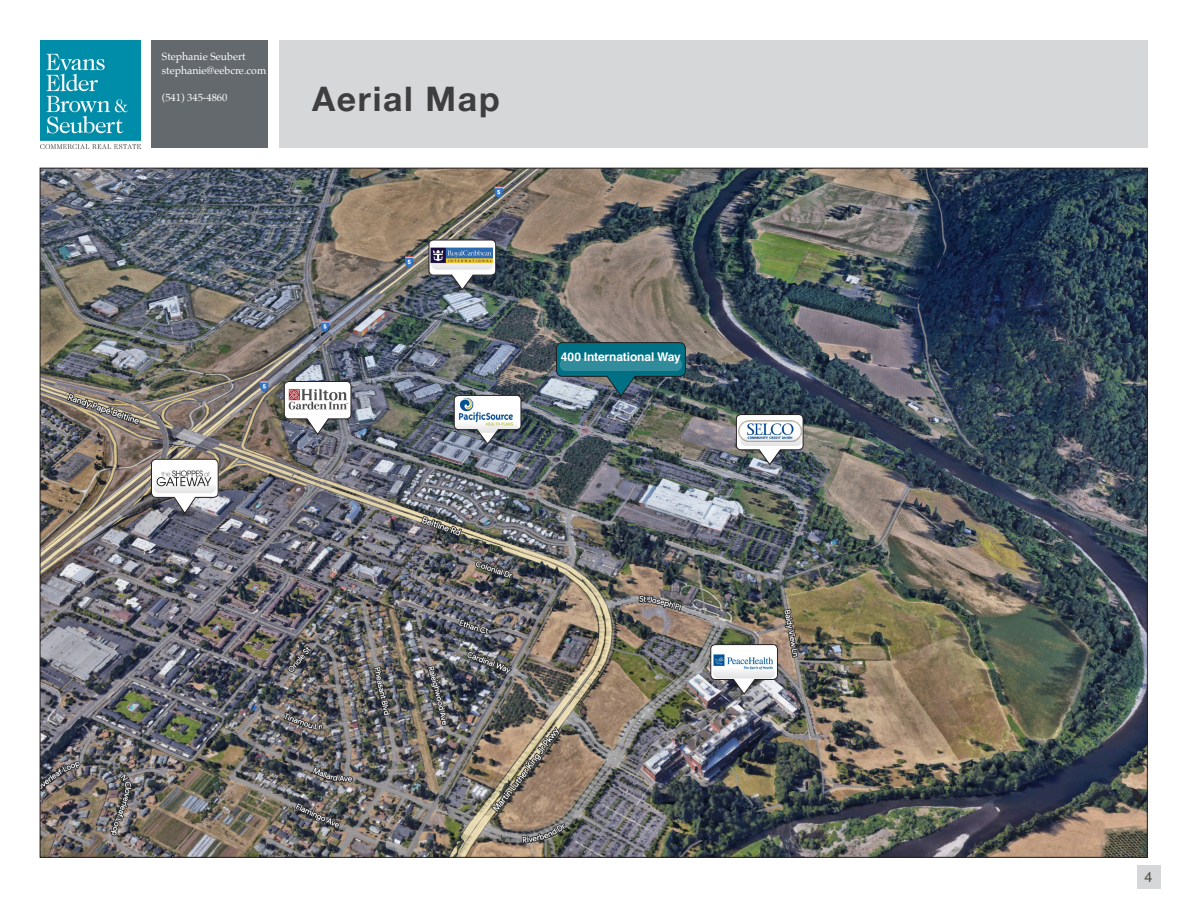
<style>
.page{position:relative;width:1188px;height:918px;background:#fff}
.page>*{position:absolute;margin:0;border:0;box-sizing:border-box;transform-origin:0 0}
.Page_Header{font:700 33.75px "Helvetica Neue";letter-spacing:.05em;color:#3e3e3f}
.t1{font:14.25px "Helvetica";color:#534f49}
.Paragraph{font:700 12px "Helvetica";letter-spacing:-.01em;color:#fff}
.t2{font:10.5px "Palatino";color:#fff}
</style>
<div class="page">
<div style="left:1137px;top:865px;width:23px;height:24px;background:#d6d7d9"></div>
<div style="left:151px;top:40px;width:117px;height:108px;background:#64696d"></div>
<div style="left:279px;top:40px;width:869px;height:108px;background:#d6d7d9"></div>
<img style="left:40px;top:41px;width:101px;height:108px">
<img style="left:42px;top:170px;width:1104px;height:686px">
<svg style="left:761px;top:463px;width:20px;height:6px"></svg>
<svg style="left:736px;top:414px;width:68px;height:51px"></svg>
<svg style="left:740px;top:435px;width:62px;height:11px"></svg>
<svg style="left:452px;top:287px;width:20px;height:6px"></svg>
<svg style="left:429px;top:240px;width:67px;height:51px"></svg>
<svg style="left:431px;top:258px;width:63px;height:12px"></svg>
<svg style="left:308px;top:432px;width:20px;height:6px"></svg>
<svg style="left:284px;top:381px;width:68px;height:54px"></svg>
<img style="left:286px;top:403px;width:63px;height:11px;border-radius:6px">
<svg style="left:175px;top:510px;width:20px;height:7px"></svg>
<svg style="left:151px;top:459px;width:68px;height:55px"></svg>
<svg style="left:154px;top:482px;width:62px;height:11px"></svg>
<svg style="left:734px;top:696px;width:20px;height:6px"></svg>
<svg style="left:710px;top:644px;width:68px;height:51px"></svg>
<svg style="left:713px;top:667px;width:62px;height:12px"></svg>
<svg style="left:615px;top:393px;width:22px;height:7px"></svg>
<svg style="left:556px;top:342px;width:130px;height:55px;background:#2e6c7a"></svg>
<div style="left:560px;top:358px;width:122px;height:13px;background:#328c9c;border-radius:6px"></div>
<svg style="left:479px;top:446px;width:20px;height:6px"></svg>
<svg style="left:454px;top:395px;width:67px;height:50px"></svg>
<svg style="left:456px;top:421px;width:62px;height:12px"></svg>
<p class="t2" style="left:162px;top:48px;width:85px">Stephanie Seubert</p>
<p class="t2" style="left:162px;top:61px;width:106px">stephanie@eebcre.com</p>
<p class="t2" style="left:162px;top:88px;width:67px">(541) 345-4860</p>
<p class="Page_Header" style="left:312px;top:72px;width:189px">Aerial Map</p>
<p class="Paragraph" style="left:561px;top:350px;width:122px">400 International Way</p>
<h2 class="t1" style="left:1145px;top:866px;width:9px">4</h2>
</div>
